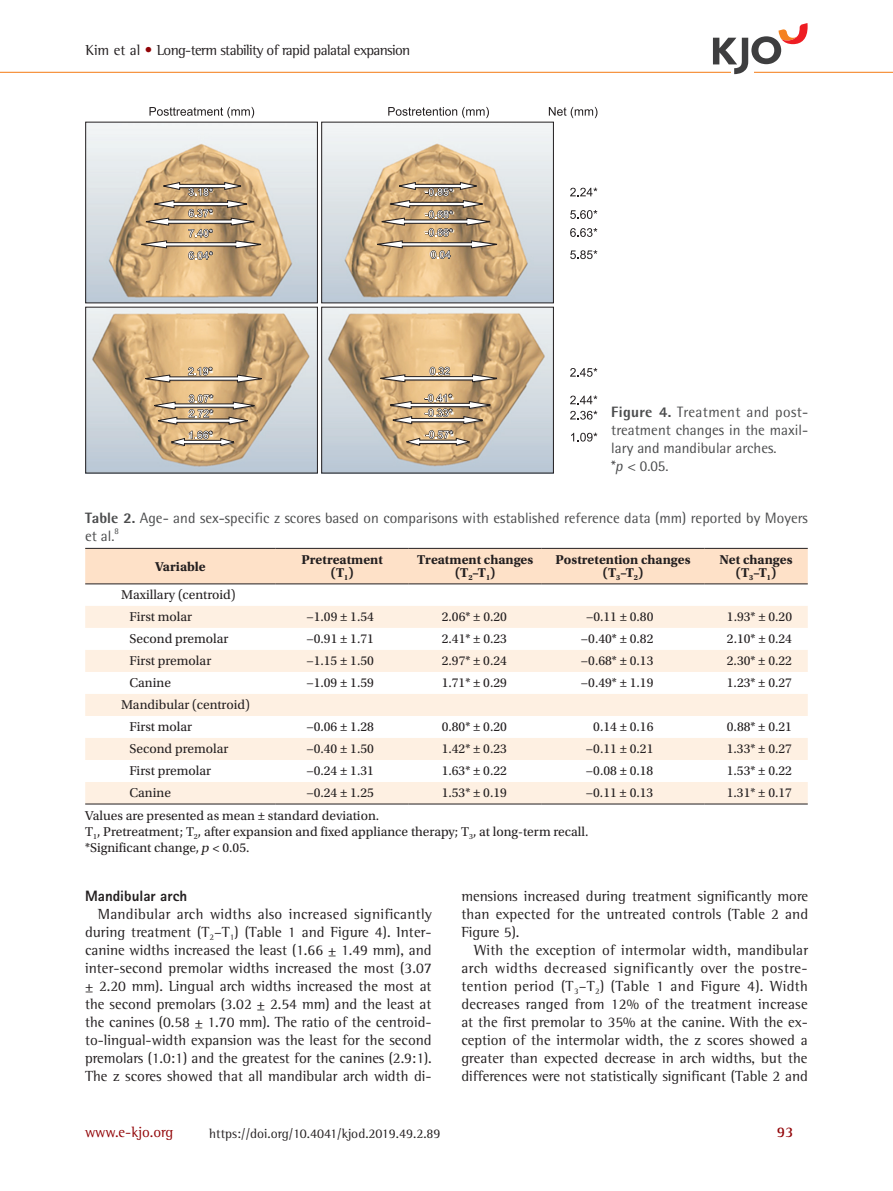
<style>
.page{position:relative;width:893px;height:1191px;background:#fff}
.page>*{position:absolute;margin:0;border:0;box-sizing:border-box;transform-origin:0 0}
.t1{font:15px/18px "Rotis Semi Serif Std";color:#231f20;text-align:justify}
.t2{font:15px/18px "Rotis Semi Sans Std";color:#4b4c4d}
.t3{font:15px "Rotis Semi Serif Std";letter-spacing:-.04em;color:#231f20}
.t4{font:800 15px "Rotis Sans Serif Std";color:#231f20}
.t5{font:15px "Rotis Semi Serif Std";color:#920407}
.t6{font:700 15px "Rotis Semi Serif Std";color:#920407}
.t7{font:13.5px/22px "Utopia Std";color:#231f20}
.t8{font:700 13.5px/13.5px "Utopia Std";color:#231f20;text-align:center}
.t9{font:13.5px "Rotis Semi Serif Std";color:#231f20}
.t10{font:8.7px "Rotis Semi Sans Std";color:#4b4c4d}
.s1{color:#920407}
.s2{font-weight:800}
.s3{font-style:italic}
</style>
<div class="page">
<hr style="left:0;top:72px;width:893px;height:1px;background:#f58220">
<svg style="left:713px;top:23px;width:95px;height:51px"></svg>
<svg style="left:149px;top:107px;width:105px;height:11px"></svg>
<svg style="left:388px;top:107px;width:101px;height:11px"></svg>
<svg style="left:549px;top:107px;width:48px;height:11px"></svg>
<svg style="left:570px;top:188px;width:27px;height:8px"></svg>
<svg style="left:570px;top:210px;width:27px;height:9px"></svg>
<svg style="left:570px;top:228px;width:27px;height:9px"></svg>
<svg style="left:570px;top:250px;width:27px;height:9px"></svg>
<svg style="left:570px;top:368px;width:27px;height:9px"></svg>
<svg style="left:570px;top:395px;width:27px;height:9px"></svg>
<svg style="left:570px;top:411px;width:27px;height:8px"></svg>
<svg style="left:571px;top:433px;width:26px;height:8px"></svg>
<svg style="left:85px;top:122px;width:469px;height:351px;background:#cdbea8"></svg>
<div style="left:85px;top:549px;width:723px;height:34px;background:#fee1c8"></div>
<svg style="left:85px;top:606px;width:723px;height:197px;fill:#fef0e2"></svg>
<hr style="left:85px;top:548px;width:191px;height:1px;background:#231f20">
<hr style="left:276px;top:548px;width:133px;height:1px;background:#231f20">
<hr style="left:409px;top:548px;width:133px;height:1px;background:#231f20">
<hr style="left:542px;top:548px;width:162px;height:1px;background:#231f20">
<hr style="left:704px;top:548px;width:104px;height:1px;background:#231f20">
<hr style="left:85px;top:583px;width:191px;height:1px;background:#231f20">
<hr style="left:276px;top:583px;width:133px;height:1px;background:#231f20">
<hr style="left:409px;top:583px;width:133px;height:1px;background:#231f20">
<hr style="left:542px;top:583px;width:162px;height:1px;background:#231f20">
<hr style="left:704px;top:583px;width:104px;height:1px;background:#231f20">
<hr style="left:85px;top:803px;width:191px;height:1px;background:#231f20">
<hr style="left:276px;top:803px;width:133px;height:1px;background:#231f20">
<hr style="left:409px;top:803px;width:133px;height:1px;background:#231f20">
<hr style="left:542px;top:803px;width:162px;height:1px;background:#231f20">
<hr style="left:704px;top:803px;width:104px;height:1px;background:#231f20">
<p class="t3" style="left:85px;top:41px;width:326px">Kim et al <span class="s1">•</span> Long-term stability of rapid palatal expansion</p>
<p class="t2" style="left:611px;top:403px;width:199px"><span class="s2">Figure 4.</span> Treatment and post&shy;treatment changes in the maxil&shy;lary and mandibular arches.<br>*<span class="s3">p</span> &lt; 0.05.</p>
<p class="t2" style="left:85px;top:509px;width:724px"><span class="s2">Table 2.</span> Age- and sex-specific z scores based on comparisons with established reference data (mm) reported by Moyers et al.</p>
<p class="t10" style="left:115px;top:526px;width:6px">8</p>
<p class="t8" style="left:155px;top:559px;width:52px">Variable</p>
<p class="t8" style="left:301px;top:553px;width:83px">Pretreatment (T<sub>1</sub>)</p>
<p class="t8" style="left:417px;top:553px;width:118px">Treatment changes (T<sub>2</sub>–T<sub>1</sub>)</p>
<p class="t8" style="left:556px;top:553px;width:136px">Postretention changes (T<sub>3</sub>–T<sub>2</sub>)</p>
<p class="t8" style="left:720px;top:553px;width:74px">Net changes (T<sub>3</sub>–T<sub>1</sub>)</p>
<p class="t7" style="left:130px;top:584px;width:108px;text-indent:-8px">Maxillary (centroid)<br>First molar</p>
<p class="t7" style="left:306px;top:606px;width:69px">−1.09 ± 1.54</p>
<p class="t7" style="left:442px;top:606px;width:67px">2.06* ± 0.20</p>
<p class="t7" style="left:586px;top:606px;width:69px">−0.11 ± 0.80</p>
<p class="t7" style="left:727px;top:606px;width:67px">1.93* ± 0.20</p>
<p class="t7" style="left:130px;top:628px;width:101px">Second premolar</p>
<p class="t7" style="left:306px;top:628px;width:69px">−0.91 ± 1.71</p>
<p class="t7" style="left:442px;top:628px;width:67px">2.41* ± 0.23</p>
<p class="t7" style="left:581px;top:628px;width:74px">−0.40* ± 0.82</p>
<p class="t7" style="left:727px;top:628px;width:67px">2.10* ± 0.24</p>
<p class="t7" style="left:130px;top:650px;width:83px">First premolar</p>
<p class="t7" style="left:306px;top:650px;width:69px">−1.15 ± 1.50</p>
<p class="t7" style="left:442px;top:650px;width:67px">2.97* ± 0.24</p>
<p class="t7" style="left:581px;top:650px;width:74px">−0.68* ± 0.13</p>
<p class="t7" style="left:727px;top:650px;width:67px">2.30* ± 0.22</p>
<p class="t7" style="left:130px;top:672px;width:43px">Canine</p>
<p class="t7" style="left:306px;top:672px;width:69px">−1.09 ± 1.59</p>
<p class="t7" style="left:442px;top:672px;width:67px">1.71* ± 0.29</p>
<p class="t7" style="left:581px;top:672px;width:74px">−0.49* ± 1.19</p>
<p class="t7" style="left:727px;top:672px;width:67px">1.23* ± 0.27</p>
<p class="t7" style="left:129px;top:694px;width:122px;text-indent:-8px">Mandibular (centroid)<br>First molar</p>
<p class="t7" style="left:306px;top:716px;width:69px">−0.06 ± 1.28</p>
<p class="t7" style="left:442px;top:716px;width:67px">0.80* ± 0.20</p>
<p class="t7" style="left:593px;top:716px;width:62px">0.14 ± 0.16</p>
<p class="t7" style="left:727px;top:716px;width:67px">0.88* ± 0.21</p>
<p class="t7" style="left:129px;top:738px;width:101px">Second premolar</p>
<p class="t7" style="left:306px;top:738px;width:69px">−0.40 ± 1.50</p>
<p class="t7" style="left:442px;top:738px;width:67px">1.42* ± 0.23</p>
<p class="t7" style="left:586px;top:738px;width:69px">−0.11 ± 0.21</p>
<p class="t7" style="left:727px;top:738px;width:67px">1.33* ± 0.27</p>
<p class="t7" style="left:129px;top:760px;width:83px">First premolar</p>
<p class="t7" style="left:306px;top:760px;width:69px">−0.24 ± 1.31</p>
<p class="t7" style="left:442px;top:760px;width:67px">1.63* ± 0.22</p>
<p class="t7" style="left:586px;top:760px;width:69px">−0.08 ± 0.18</p>
<p class="t7" style="left:727px;top:760px;width:67px">1.53* ± 0.22</p>
<p class="t7" style="left:129px;top:782px;width:43px">Canine</p>
<p class="t7" style="left:306px;top:782px;width:69px">−0.24 ± 1.25</p>
<p class="t7" style="left:442px;top:782px;width:67px">1.53* ± 0.19</p>
<p class="t7" style="left:586px;top:782px;width:69px">−0.11 ± 0.13</p>
<p class="t7" style="left:727px;top:782px;width:67px">1.31* ± 0.17</p>
<p class="t7" style="left:85px;top:807px;width:505px;line-height:16.2px">Values are presented as mean ± standard deviation.<br>T<sub>1</sub>, Pretreatment; T<sub>2</sub>, after expansion and fixed appliance therapy; T<sub>3</sub>, at long-term recall. *Significant change, <span class="s3">p</span> &lt; 0.05.</p>
<p class="t4" style="left:85px;top:886px;width:104px">Mandibular arch</p>
<p class="t1" style="left:85px;top:905px;width:348px;text-indent:13px">Mandibular arch widths also increased significantly during treatment (T<sub>2</sub>–T<sub>1</sub>) (Table 1 and Figure 4). Inter&shy;canine widths increased the least (1.66 ± 1.49 mm), and inter-second premolar widths increased the most (3.07 ± 2.20 mm). Lingual arch widths increased the most at the second premolars (3.02 ± 2.54 mm) and the least at the canines (0.58 ± 1.70 mm). The ratio of the centroid&shy;to-lingual-width expansion was the least for the second premolars (1.0:1) and the greatest for the canines (2.9:1).<br>The z scores showed that all mandibular arch width di-</p>
<p class="t1" style="left:461px;top:887px;width:348px">mensions increased during treatment significantly more than expected for the untreated controls (Table 2 and Figure 5).</p>
<p class="t1" style="left:461px;top:941px;width:348px;text-indent:13px">With the exception of intermolar width, mandibular arch widths decreased significantly over the postre&shy;tention period (T<sub>3</sub>–T<sub>2</sub>) (Table 1 and Figure 4). Width decreases ranged from 12% of the treatment increase at the first premolar to 35% at the canine. With the ex&shy;ception of the intermolar width, the z scores showed a greater than expected decrease in arch widths, but the differences were not statistically significant (Table 2 and</p>
<p class="t5" style="left:85px;top:1122px;width:90px">www.e-kjo.org</p>
<p class="t9" style="left:209px;top:1125px;width:233px">https://doi.org/10.4041/kjod.2019.49.2.89</p>
<p class="t6" style="left:777px;top:1122px;width:18px">93</p>
</div>
